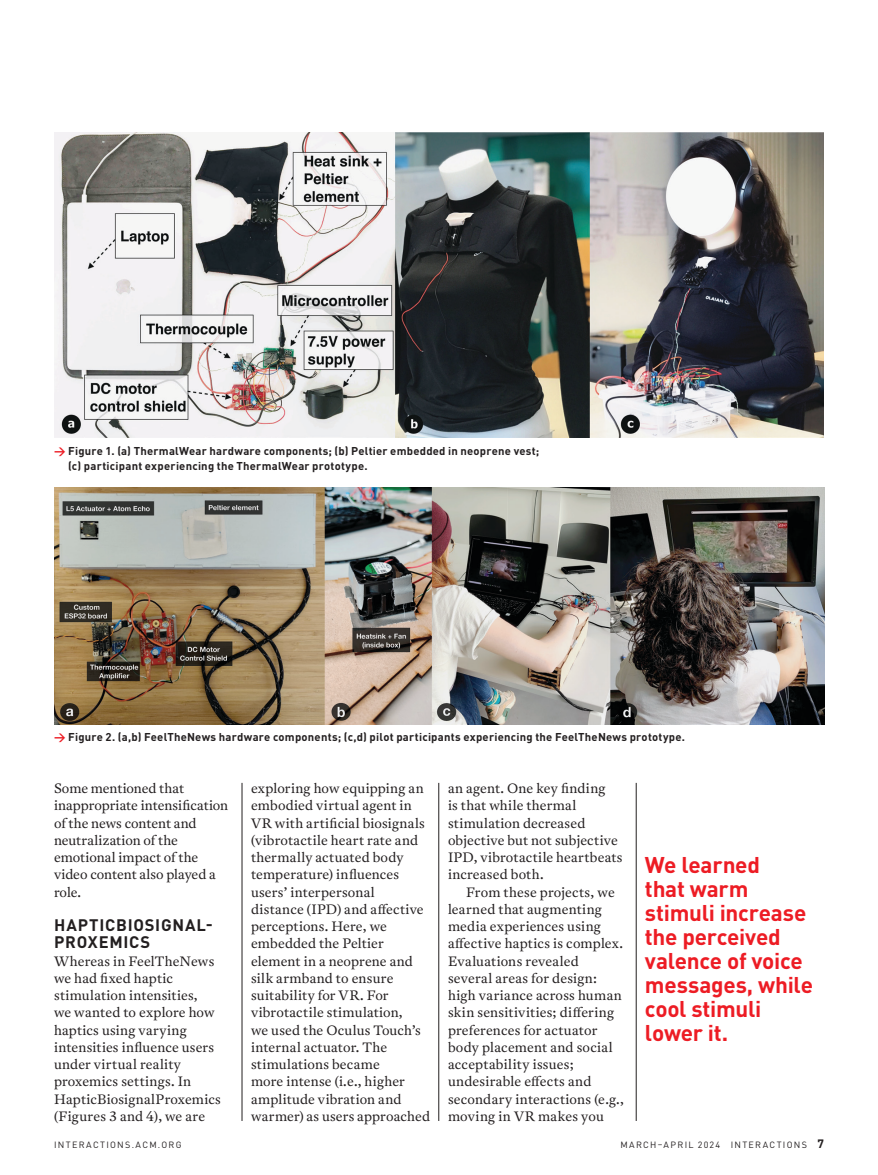
<style>
.page{position:relative;width:878px;height:1175px;background:#fff}
.page>*{position:absolute;margin:0;border:0;box-sizing:border-box;transform-origin:0 0}
.enter_pullquote{font:700 22.5px/24px "DIN Pro";letter-spacing:-.01em;color:#ed1c24}
.text_subhed{font:700 16.5px/17.2px "DIN Pro";letter-spacing:.045em;color:#231f20}
.text{font:13.5px/17.2px "Antwerp ACM";letter-spacing:.01em;color:#231f20}
.text_indent{font:13.5px/17.2px "Antwerp ACM";letter-spacing:.015em;color:#231f20}
.global_caption{font:700 11.25px/15px "DIN Pro";letter-spacing:.02em;color:#231f20}
.t1{font:9px "DIN Pro";letter-spacing:.145em;color:#231f20}
.s1{color:#ed1c24}
.s2{font-weight:700;font-size:12px}
</style>
<div class="page">
<hr style="left:242px;top:783px;width:1px;height:338px;background:#231f20">
<hr style="left:438px;top:783px;width:1px;height:338px;background:#231f20">
<hr style="left:636px;top:783px;width:1px;height:338px;background:#231f20">
<img style="left:54px;top:133px;width:769px;height:304px">
<img style="left:54px;top:487px;width:770px;height:237px">
<p class="global_caption" style="left:68px;top:442px;width:472px;text-indent:-14px"><span class="s1">→</span> Figure 1. (a) ThermalWear hardware components; (b) Peltier embedded in neoprene vest; (c) participant experiencing the ThermalWear prototype.</p>
<p class="global_caption" style="left:54px;top:728px;width:632px"><span class="s1">→</span> Figure 2. (a,b) FeelTheNews hardware components; (c,d) pilot participants experiencing the FeelTheNews prototype.</p>
<p class="text" style="left:54px;top:779px;width:176px">Some mentioned that inappropriate intensification of the news content and neutralization of the emotional impact of the video content also played a role.</p>
<p class="text_subhed" style="left:54px;top:914px;width:160px">HAPTICBIOSIGNAL-<br>PROXEMICS</p>
<p class="text" style="left:54px;top:952px;width:168px">Whereas in FeelTheNews we had fixed haptic stimulation intensities,<br>we wanted to explore how haptics using varying intensities influence users under virtual reality proxemics settings. In<br>HapticBiosignalProxemics (Figures 3 and 4), we are</p>
<p class="text" style="left:251px;top:779px;width:180px">exploring how equipping an embodied virtual agent in<br>VR with artificial biosignals (vibrotactile heart rate and thermally actuated body temperature) influences users’ interpersonal distance (IPD) and affective perceptions. Here, we embedded the Peltier element in a neoprene and silk armband to ensure suitability for VR. For vibrotactile stimulation,<br>we used the Oculus Touch’s internal actuator. The stimulations became<br>more intense (i.e., higher amplitude vibration and warmer) as users approached</p>
<p class="text" style="left:448px;top:779px;width:176px">an agent. One key finding<br>is that while thermal stimulation decreased objective but not subjective<br>IPD, vibrotactile heartbeats increased both.</p>
<p class="text_indent" style="left:448px;top:883px;width:177px;text-indent:18px">From these projects, we learned that augmenting media experiences using affective haptics is complex.<br>Evaluations revealed several areas for design: high variance across human skin sensitivities; differing preferences for actuator body placement and social acceptability issues; undesirable effects and secondary interactions (e.g., moving in VR makes you</p>
<p class="enter_pullquote" style="left:645px;top:850px;width:169px">We learned<br>that warm stimuli increase the perceived valence of voice messages, while cool stimuli lower it.</p>
<p class="t1" style="left:54px;top:1137px;width:129px">INTERACTIONS.ACM.ORG</p>
<p class="t1" style="left:620px;top:1137px;width:205px">MARCH–APRIL 2024 INTERACTIONS <span class="s2">7</span></p>
</div>
